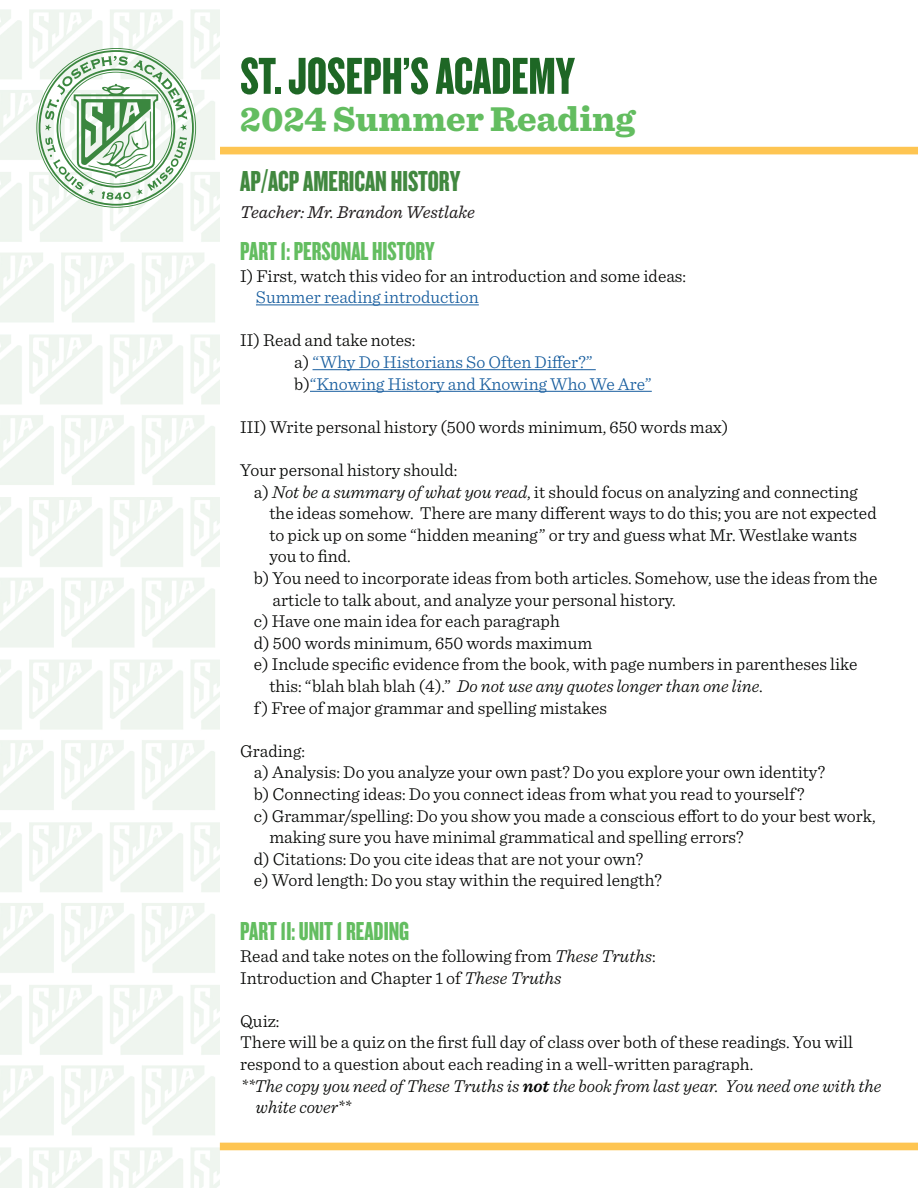
<style>
.page{position:relative;width:918px;height:1188px;background:#fff}
.page>*{position:absolute;margin:0;border:0;box-sizing:border-box;transform-origin:0 0}
.t1{font:54px "Knockout HTF68 Full Featherwt";color:#1e6725}
.t2{font:900 36px "Sentinel";color:#63bd60}
.t3{font:30px "Knockout HTF68 Full Featherwt";color:#41883f}
.t4{font:27px "Knockout HTF68 Full Featherwt";color:#63bd60}
.t5{font:300 18px/21.6px "Sentinel";color:#040503}
.t6{font:italic 300 18px "Sentinel";color:#040503}
.t7{font:300 18px/21.6px "Sentinel";color:#175d9e}
.t8{font:italic 18px "Sentinel";color:#231f20}
.s1{color:#040503}
.s2{font-style:italic}
.s3{font-style:normal}
.s4{font-weight:600}
</style>
<div class="page">
<div style="left:220px;top:147px;width:698px;height:7px;background:#fec552"></div>
<svg style="left:36px;top:48px;width:160px;height:160px"></svg>
<div style="left:220px;top:1143px;width:698px;height:7px;background:#fec552"></div>
<hr style="left:256px;top:304px;width:223px;height:1px;background:#175d9e">
<hr style="left:313px;top:369px;width:283px;height:1px;background:#175d9e">
<hr style="left:310px;top:391px;width:342px;height:1px;background:#175d9e">
<h1 class="t1" style="left:240px;top:48px;width:336px">ST. JOSEPH’S ACADEMY</h1>
<h2 class="t2" style="left:240px;top:90px;width:396px">2024 Summer Reading</h2>
<h3 class="t3" style="left:240px;top:165px;width:222px">AP/ACP AMERICAN HISTORY</h3>
<p class="t8" style="left:240px;top:199px;width:236px">Teacher: Mr. Brandon Westlake</p>
<h3 class="t4" style="left:240px;top:237px;width:196px">PART 1: PERSONAL HISTORY</h3>
<p class="t5" style="left:240px;top:263px;width:447px">I) First, watch this video for an introduction and some ideas:</p>
<p class="t7" style="left:256px;top:285px;width:224px">Summer reading introduction</p>
<p class="t7" style="left:294px;top:328px;width:359px;text-indent:-54px"><span class="s1">II) Read and take notes:<br>a)</span> “Why Do Historians So Often Differ?” <span class="s1">b)</span>“Knowing History and Knowing Who We Are”</p>
<p class="t5" style="left:240px;top:415px;width:490px">III) Write personal history (500 words minimum, 650 words max)</p>
<p class="t5" style="left:240px;top:458px;width:219px">Your personal history should:</p>
<p class="t5" style="left:254px;top:479px;width:606px">a) <span class="s2">Not be a summary of what you read</span>, it should focus on analyzing and connecting</p>
<p class="t5" style="left:269px;top:501px;width:609px">the ideas somehow. There are many different ways to do this; you are not expected</p>
<p class="t5" style="left:269px;top:523px;width:589px">to pick up on some “hidden meaning” or try and guess what Mr. Westlake wants</p>
<p class="t5" style="left:269px;top:544px;width:83px">you to find.</p>
<p class="t5" style="left:254px;top:566px;width:625px">b) You need to incorporate ideas from both articles. Somehow, use the ideas from the</p>
<p class="t5" style="left:273px;top:587px;width:405px">article to talk about, and analyze your personal history.</p>
<p class="t5" style="left:254px;top:609px;width:308px">c) Have one main idea for each paragraph</p>
<p class="t5" style="left:254px;top:631px;width:340px">d) 500 words minimum, 650 words maximum</p>
<p class="t5" style="left:254px;top:652px;width:605px">e) Include specific evidence from the book, with page numbers in parentheses like</p>
<p class="t6" style="left:269px;top:672px;width:495px"><span class="s3">this: “blah blah blah (4).”</span> Do not use any quotes longer than one line<span class="s3">.</span></p>
<p class="t5" style="left:254px;top:695px;width:355px">f ) Free of major grammar and spelling mistakes</p>
<p class="t5" style="left:240px;top:739px;width:66px">Grading:</p>
<p class="t5" style="left:254px;top:760px;width:573px">a) Analysis: Do you analyze your own past? Do you explore your own identity?</p>
<p class="t5" style="left:254px;top:782px;width:552px">b) Connecting ideas: Do you connect ideas from what you read to yourself?</p>
<p class="t5" style="left:254px;top:803px;width:623px">c) Grammar/spelling: Do you show you made a conscious effort to do your best work,</p>
<p class="t5" style="left:269px;top:825px;width:476px">making sure you have minimal grammatical and spelling errors?</p>
<p class="t5" style="left:254px;top:847px;width:391px">d) Citations: Do you cite ideas that are not your own?</p>
<p class="t5" style="left:254px;top:868px;width:410px">e) Word length: Do you stay within the required length?</p>
<h3 class="t4" style="left:240px;top:918px;width:170px">PART 1I: UNIT 1 READING</h3>
<p class="t5" style="left:240px;top:944px;width:417px">Read and take notes on the following from <span class="s2">These Truths</span>:<br>Introduction and Chapter 1 of <span class="s2">These Truths</span></p>
<p class="t5" style="left:240px;top:1009px;width:41px">Quiz:</p>
<p class="t5" style="left:240px;top:1030px;width:614px">There will be a quiz on the first full day of class over both of these readings. You will</p>
<p class="t5" style="left:240px;top:1052px;width:514px">respond to a question about each reading in a well-written paragraph.</p>
<p class="t6" style="left:240px;top:1072px;width:642px">**The copy you need of These Truths is <span class="s4">not</span> the book from last year. You need one with the</p>
<p class="t6" style="left:256px;top:1094px;width:96px">white cover**</p>
</div>
